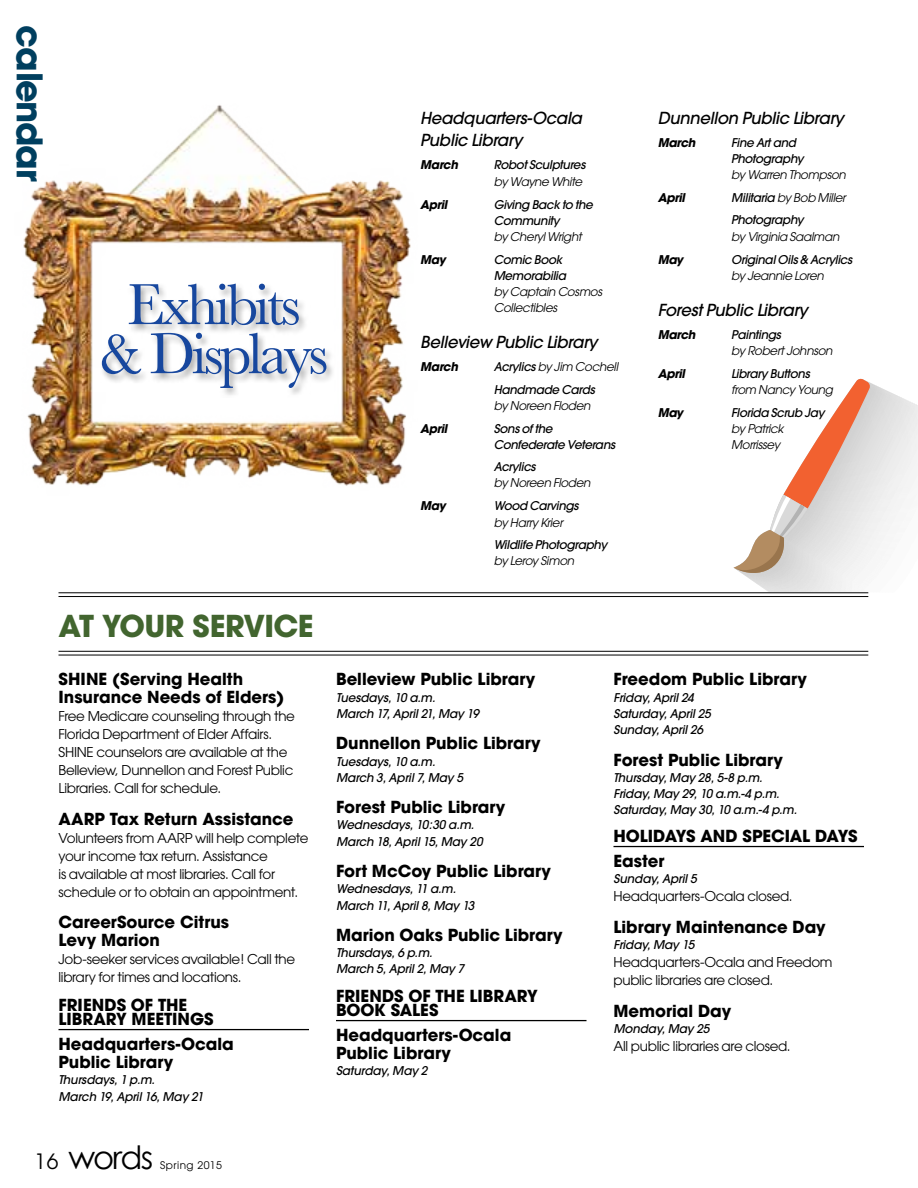
<style>
.page{position:relative;width:918px;height:1188px;background:#fff}
.page>*{position:absolute;margin:0;border:0;box-sizing:border-box;transform-origin:0 0}
.t1{font:60.15px/49.1px "Baskerville";letter-spacing:-.055em;color:#17479e;text-align:center}
.t2{font:700 35.1px "Avant Garde";letter-spacing:-.035em;color:#003f5f}
.t3{font:32.25px "Century Gothic";letter-spacing:-.055em;color:#000}
.t4{font:700 30px "Avant Garde";letter-spacing:-.02em;color:#42652f}
.t5{font:700 16.5px/18px "Avant Garde";color:#000}
.t6{font:italic 500 16.5px/22.5px "Avant Garde";letter-spacing:-.02em;color:#000}
.t7{font:13.5px/18px "Avant Garde";letter-spacing:-.025em;color:#000}
.t8{font:italic 500 12px/16.2px "Avant Garde";letter-spacing:-.025em;color:#000}
.t9{font:italic 12px/16.2px "Avant Garde";letter-spacing:-.03em;color:#000}
.t10{font:italic 700 12px "Avant Garde";letter-spacing:-.03em;color:#000}
.t11{font:10.5px "Avant Garde";letter-spacing:.04em;color:#000}
.s1{font-weight:400}
.s2{font-family:"Avant Garde";font-size:21px}
</style>
<div class="page">
<hr style="left:58px;top:592px;width:810px;height:1px;background:#000">
<hr style="left:58px;top:596px;width:810px;height:1px;background:#000">
<hr style="left:58px;top:651px;width:810px;height:1px;background:#000">
<hr style="left:58px;top:655px;width:810px;height:1px;background:#000">
<hr style="left:58px;top:1029px;width:251px;height:1px;background:#000">
<hr style="left:336px;top:1020px;width:250px;height:1px;background:#000">
<hr style="left:614px;top:846px;width:250px;height:1px;background:#000">
<img style="left:23px;top:105px;width:388px;height:381px">
<div style="left:100px;top:282px;width:236px;height:115px;background:#000;opacity:.35"></div>
<svg style="left:733px;top:378px;width:185px;height:214px"></svg>
<h2 class="t2" style="left:53px;top:25px;width:158px;rotate:90deg">calendar</h2>
<h1 class="t1" style="left:99px;top:280px;width:231px">Exhibits &amp; Displays</h1>
<h3 class="t6" style="left:420px;top:107px;width:163px">Headquarters-Ocala<br>Public Library</h3>
<p class="t10" style="left:420px;top:157px;width:39px">March</p>
<p class="t8" style="left:494px;top:157px;width:93px">Robot Sculptures</p>
<p class="t9" style="left:494px;top:173px;width:90px">by Wayne White</p>
<p class="t10" style="left:420px;top:196px;width:29px">April</p>
<p class="t8" style="left:494px;top:196px;width:101px">Giving Back to the<br>Community</p>
<p class="t9" style="left:494px;top:228px;width:90px">by Cheryl Wright</p>
<p class="t10" style="left:420px;top:252px;width:27px">May</p>
<p class="t8" style="left:494px;top:251px;width:74px">Comic Book<br>Memorabilia</p>
<p class="t9" style="left:494px;top:284px;width:110px">by Captain Cosmos<br>Collectibles</p>
<h3 class="t6" style="left:420px;top:331px;width:179px">Belleview Public Library</h3>
<p class="t10" style="left:420px;top:359px;width:39px">March</p>
<p class="t8" style="left:494px;top:356px;width:126px;line-height:22.2px">Acrylics <span class="s1">by Jim Cochell<br></span>Handmade Cards</p>
<p class="t9" style="left:494px;top:397px;width:98px">by Noreen Floden</p>
<p class="t10" style="left:420px;top:421px;width:29px">April</p>
<p class="t8" style="left:494px;top:420px;width:123px">Sons of the<br>Confederate Veterans</p>
<p class="t8" style="left:494px;top:459px;width:43px">Acrylics</p>
<p class="t9" style="left:494px;top:475px;width:98px">by Noreen Floden</p>
<p class="t10" style="left:420px;top:498px;width:27px">May</p>
<p class="t8" style="left:494px;top:498px;width:86px">Wood Carvings</p>
<p class="t9" style="left:494px;top:514px;width:71px">by Harry Krier</p>
<p class="t8" style="left:494px;top:536px;width:115px">Wildlife Photography</p>
<p class="t9" style="left:494px;top:552px;width:82px">by Leroy Simon</p>
<h3 class="t6" style="left:658px;top:107px;width:188px">Dunnellon Public Library</h3>
<p class="t10" style="left:658px;top:135px;width:39px">March</p>
<p class="t8" style="left:731px;top:134px;width:74px">Fine Art and<br>Photography</p>
<p class="t9" style="left:731px;top:167px;width:116px">by Warren Thompson</p>
<p class="t10" style="left:658px;top:190px;width:29px">April</p>
<p class="t8" style="left:731px;top:187px;width:116px;line-height:22.2px">Militaria <span class="s1">by Bob Miller<br></span>Photography</p>
<p class="t9" style="left:731px;top:228px;width:110px">by Virginia Saalman</p>
<p class="t10" style="left:658px;top:251px;width:27px">May</p>
<p class="t8" style="left:731px;top:251px;width:122px">Original Oils &amp; Acrylics</p>
<p class="t9" style="left:731px;top:267px;width:94px">by Jeannie Loren</p>
<h3 class="t6" style="left:658px;top:299px;width:152px">Forest Public Library</h3>
<p class="t10" style="left:658px;top:327px;width:39px">March</p>
<p class="t8" style="left:731px;top:326px;width:51px">Paintings</p>
<p class="t9" style="left:731px;top:342px;width:103px">by Robert Johnson</p>
<p class="t10" style="left:658px;top:366px;width:29px">April</p>
<p class="t8" style="left:731px;top:365px;width:80px">Library Buttons</p>
<p class="t9" style="left:731px;top:382px;width:103px">from Nancy Young</p>
<p class="t10" style="left:658px;top:405px;width:27px">May</p>
<p class="t8" style="left:731px;top:405px;width:95px">Florida Scrub Jay</p>
<p class="t9" style="left:731px;top:421px;width:54px">by Patrick<br>Morrissey</p>
<h3 class="t4" style="left:58px;top:607px;width:257px">AT YOUR SERVICE</h3>
<h3 class="t5" style="left:58px;top:670px;width:227px">SHINE (Serving Health<br>Insurance Needs of Elders)</h3>
<p class="t7" style="left:58px;top:707px;width:238px">Free Medicare counseling through the Florida Department of Elder Affairs.<br>SHINE counselors are available at the Belleview, Dunnellon and Forest Public Libraries. Call for schedule.</p>
<h3 class="t5" style="left:58px;top:810px;width:237px">AARP Tax Return Assistance</h3>
<p class="t7" style="left:58px;top:829px;width:251px">Volunteers from AARP will help complete your income tax return. Assistance<br>is available at most libraries. Call for schedule or to obtain an appointment.</p>
<h3 class="t5" style="left:58px;top:913px;width:172px">CareerSource Citrus<br>Levy Marion</h3>
<p class="t7" style="left:58px;top:950px;width:238px">Job-seeker services available! Call the library for times and locations.</p>
<h3 class="t5" style="left:58px;top:997px;width:157px;line-height:14.7px">FRIENDS OF THE<br>LIBRARY MEETINGS</h3>
<h3 class="t5" style="left:58px;top:1035px;width:177px">Headquarters-Ocala<br>Public Library</h3>
<p class="t8" style="left:58px;top:1072px;width:146px">Thursdays, 1 p.m.<br>March 19, April 16, May 21</p>
<h3 class="t3" style="left:35px;top:1137px;width:120px"><span class="s2">16</span> words</h3>
<p class="t11" style="left:160px;top:1158px;width:63px">Spring 2015</p>
<h3 class="t5" style="left:336px;top:670px;width:201px">Belleview Public Library</h3>
<p class="t8" style="left:336px;top:689px;width:145px">Tuesdays, 10 a.m.<br>March 17, April 21, May 19</p>
<h3 class="t5" style="left:336px;top:734px;width:206px">Dunnellon Public Library</h3>
<p class="t8" style="left:336px;top:753px;width:129px">Tuesdays, 10 a.m.<br>March 3, April 7, May 5</p>
<h3 class="t5" style="left:336px;top:798px;width:171px">Forest Public Library</h3>
<p class="t8" style="left:336px;top:817px;width:148px">Wednesdays, 10:30 a.m.<br>March 18, April 15, May 20</p>
<h3 class="t5" style="left:336px;top:862px;width:217px">Fort McCoy Public Library</h3>
<p class="t8" style="left:336px;top:881px;width:140px">Wednesdays, 11 a.m.<br>March 11, April 8, May 13</p>
<h3 class="t5" style="left:336px;top:926px;width:228px">Marion Oaks Public Library</h3>
<p class="t8" style="left:336px;top:945px;width:130px">Thursdays, 6 p.m.<br>March 5, April 2, May 7</p>
<h3 class="t5" style="left:336px;top:988px;width:203px;line-height:14.7px">FRIENDS OF THE LIBRARY<br>BOOK SALES</h3>
<h3 class="t5" style="left:336px;top:1026px;width:177px">Headquarters-Ocala<br>Public Library</h3>
<p class="t8" style="left:336px;top:1063px;width:93px">Saturday, May 2</p>
<h3 class="t5" style="left:614px;top:670px;width:195px">Freedom Public Library</h3>
<p class="t8" style="left:614px;top:689px;width:99px">Friday, April 24<br>Saturday, April 25<br>Sunday, April 26</p>
<h3 class="t5" style="left:614px;top:750px;width:171px">Forest Public Library</h3>
<p class="t8" style="left:614px;top:769px;width:185px">Thursday, May 28, 5-8 p.m.<br>Friday, May 29, 10 a.m.-4 p.m.<br>Saturday, May 30, 10 a.m.-4 p.m.</p>
<h3 class="t5" style="left:614px;top:824px;width:245px;line-height:24.8px">HOLIDAYS AND SPECIAL DAYS<br>Easter</h3>
<p class="t8" style="left:614px;top:871px;width:85px">Sunday, April 5</p>
<p class="t7" style="left:614px;top:887px;width:181px">Headquarters-Ocala closed.</p>
<h3 class="t5" style="left:614px;top:918px;width:214px">Library Maintenance Day</h3>
<p class="t8" style="left:614px;top:937px;width:82px">Friday, May 15</p>
<p class="t7" style="left:614px;top:953px;width:221px">Headquarters-Ocala and Freedom public libraries are closed.</p>
<h3 class="t5" style="left:614px;top:1001px;width:119px">Memorial Day</h3>
<p class="t8" style="left:614px;top:1020px;width:98px">Monday, May 25</p>
<p class="t7" style="left:614px;top:1037px;width:179px">All public libraries are closed.</p>
</div>
